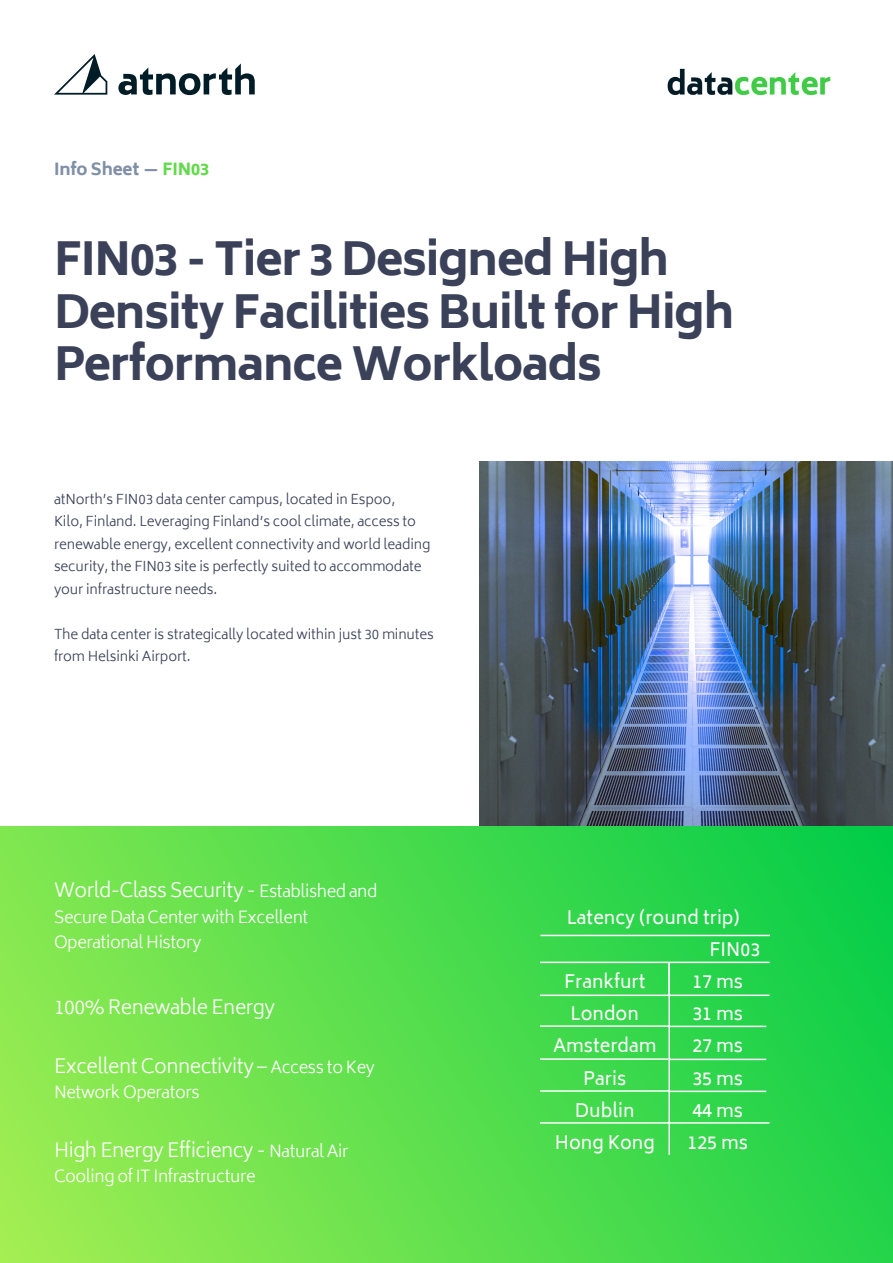
<style>
.page{position:relative;width:893px;height:1263px;background:#fff}
.page>*{position:absolute;margin:0;border:0;box-sizing:border-box;transform-origin:0 0}
.t1{font:800 45px/52.5px "Biryani";letter-spacing:-.025em;color:#3a4158}
.t2{font:300 19.5px "Biryani";letter-spacing:-.025em;color:#fff}
.t3{font:18px "Biryani";color:#fff}
.t4{font:300 16.5px/25.5px "Biryani";letter-spacing:-.025em;color:#fff}
.t5{font:800 16.5px "Biryani";letter-spacing:-.01em;color:#7f8fa6}
.t6{font:300 13.5px/22.5px "Biryani";letter-spacing:-.01em;color:#3a4158}
.s1{color:#62da4c}
.s2{font-size:16.5px}
</style>
<div class="page">
<img style="left:480px;top:462px;width:413px;height:364px">
<svg style="left:0;top:826px;width:893px;height:437px;background:#52dd4d"></svg>
<hr style="left:669px;top:1059px;width:97px;height:1px;background:#fff">
<hr style="left:669px;top:1026px;width:97px;height:1px;background:#fff">
<hr style="left:669px;top:1090px;width:97px;height:2px;background:#fff">
<hr style="left:540px;top:935px;width:230px;height:1px;background:#fff">
<hr style="left:540px;top:961px;width:230px;height:2px;background:#fff">
<hr style="left:540px;top:994px;width:230px;height:2px;background:#fff">
<hr style="left:540px;top:1025px;width:130px;height:2px;background:#fff">
<hr style="left:540px;top:1058px;width:128px;height:2px;background:#fff">
<hr style="left:540px;top:1090px;width:129px;height:2px;background:#fff">
<hr style="left:540px;top:1122px;width:230px;height:2px;background:#fff">
<hr style="left:668px;top:962px;width:2px;height:193px;background:#fff">
<img style="left:667px;top:68px;width:164px;height:27px">
<svg style="left:54px;top:54px;width:53px;height:41px"></svg>
<svg style="left:118px;top:64px;width:137px;height:31px"></svg>
<p class="t5" style="left:54px;top:160px;width:157px">Info Sheet — <span class="s1">FIN03</span></p>
<h1 class="t1" style="left:54px;top:234px;width:682px">FIN03 - Tier 3 Designed High<br>Density Facilities Built for High<br>Performance Workloads</h1>
<p class="t6" style="left:54px;top:488px;width:378px">atNorth’s FIN03 data center campus, located in Espoo,<br>Kilo, Finland. Leveraging Finland’s cool climate, access to renewable energy, excellent connectivity and world leading security, the FIN03 site is perfectly suited to accommodate your infrastructure needs.</p>
<p class="t6" style="left:54px;top:623px;width:382px">The data center is strategically located within just 30 minutes from Helsinki Airport.</p>
<h2 class="t2" style="left:54px;top:879px;width:325px">World-Class Security - <span class="s2">Established and</span></h2>
<p class="t4" style="left:54px;top:904px;width:256px">Secure Data Center with Excellent<br>Operational History</p>
<h2 class="t2" style="left:54px;top:996px;width:223px">100% Renewable Energy</h2>
<h2 class="t2" style="left:54px;top:1054px;width:322px">Excellent Connectivity – <span class="s2">Access to Key</span></h2>
<p class="t4" style="left:54px;top:1080px;width:147px">Network Operators</p>
<h2 class="t2" style="left:54px;top:1138px;width:296px">High Energy Efficiency - <span class="s2">Natural Air</span></h2>
<p class="t4" style="left:54px;top:1164px;width:203px">Cooling of IT Infrastructure</p>
<h3 class="t3" style="left:567px;top:908px;width:174px">Latency (round trip)</h3>
<h3 class="t3" style="left:710px;top:940px;width:52px">FIN03</h3>
<h3 class="t3" style="left:564px;top:972px;width:83px">Frankfurt</h3>
<h3 class="t3" style="left:692px;top:972px;width:52px">17 ms</h3>
<h3 class="t3" style="left:571px;top:1004px;width:70px">London</h3>
<h3 class="t3" style="left:692px;top:1004px;width:52px">31 ms</h3>
<h3 class="t3" style="left:553px;top:1036px;width:105px">Amsterdam</h3>
<h3 class="t3" style="left:692px;top:1036px;width:52px">27 ms</h3>
<h3 class="t3" style="left:583px;top:1068px;width:44px">Paris</h3>
<h3 class="t3" style="left:692px;top:1068px;width:52px">35 ms</h3>
<h3 class="t3" style="left:575px;top:1100px;width:61px">Dublin</h3>
<h3 class="t3" style="left:692px;top:1100px;width:52px">44 ms</h3>
<h3 class="t3" style="left:555px;top:1132px;width:101px">Hong Kong</h3>
<h3 class="t3" style="left:687px;top:1132px;width:62px">125 ms</h3>
</div>
